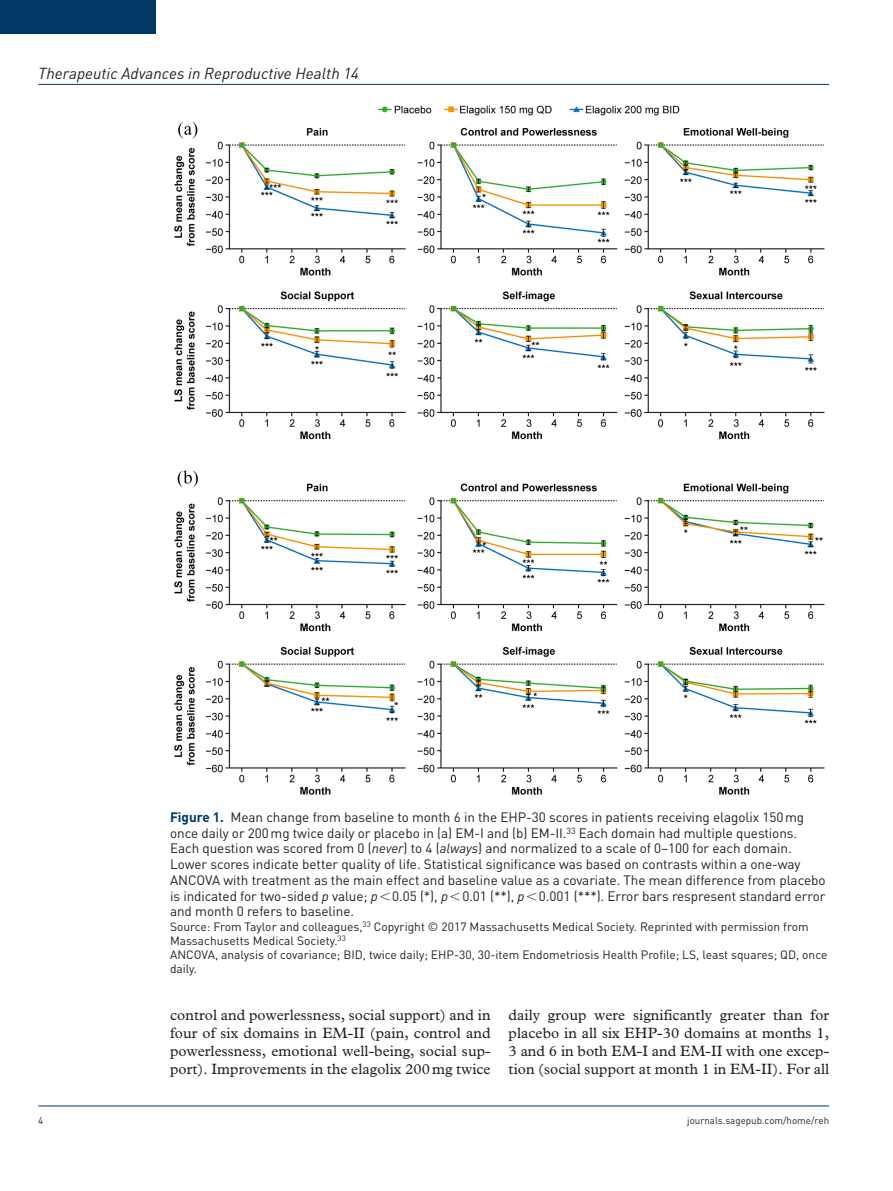
<style>
.page{position:relative;width:893px;height:1191px;background:#fff}
.page>*{position:absolute;margin:0;border:0;box-sizing:border-box;transform-origin:0 0}
.t1{font:italic 15.75px "DIN";color:#231f20}
.t2{font:15px/18px "Plantin Std";letter-spacing:.005em;color:#231f20;text-align:justify}
.t3{font:13.5px/15.8px "DIN";letter-spacing:-.005em;color:#231f20}
.t4{font:12px/14.2px "DIN";color:#231f20}
.t5{font:9.75px "DIN";color:#231f20}
.s1{font-weight:700;color:#003865}
.s2{font-style:italic}
</style>
<div class="page">
<hr style="left:38px;top:1105px;width:791px;height:1px;background:#003865">
<div style="left:0;top:0;width:155px;height:34px;background:#003865"></div>
<hr style="left:38px;top:84px;width:791px;height:1px;background:#003865">
<img style="left:175px;top:106px;width:650px;height:688px">
<p class="t1" style="left:38px;top:63px;width:322px">Therapeutic Advances in Reproductive Health 14</p>
<p class="t3" style="left:170px;top:809px;width:657px"><span class="s1">Figure 1.</span> Mean change from baseline to month 6 in the EHP-30 scores in patients receiving elagolix 150mg once daily or 200mg twice daily or placebo in (a) EM-I and (b) EM-II.<sup>33</sup> Each domain had multiple questions.<br>Each question was scored from 0 (<span class="s2">never</span>) to 4 (<span class="s2">always</span>) and normalized to a scale of 0–100 for each domain.<br>Lower scores indicate better quality of life. Statistical significance was based on contrasts within a one-way ANCOVA with treatment as the main effect and baseline value as a covariate. The mean difference from placebo is indicated for two-sided <span class="s2">p</span> value; <span class="s2">p</span> 0.05 (*), <span class="s2">p</span> 0.01 (**), <span class="s2">p</span> 0.001 (***). Error bars respresent standard error and month 0 refers to baseline.</p>
<p class="t4" style="left:170px;top:919px;width:659px">Source: From Taylor and colleagues,<sup>33</sup> Copyright © 2017 Massachusetts Medical Society. Reprinted with permission from Massachusetts Medical Society.<sup>33<br></sup>ANCOVA, analysis of covariance; BID, twice daily; EHP-30, 30-item Endometriosis Health Profile; LS, least squares; QD, once daily.</p>
<p class="t2" style="left:170px;top:1006px;width:322px">control and powerlessness, social support) and in four of six domains in EM-II (pain, control and powerlessness, emotional well-being, social sup&shy;port). Improvements in the elagolix 200mg twice</p>
<p class="t2" style="left:509px;top:1006px;width:322px">daily group were significantly greater than for placebo in all six EHP-30 domains at months 1, 3 and 6 in both EM-I and EM-II with one excep&shy;tion (social support at month 1 in EM-II). For all</p>
<p class="t5" style="left:38px;top:1114px;width:7px">4</p>
<p class="t5" style="left:687px;top:1114px;width:143px">journals.sagepub.com/home/reh</p>
</div>
